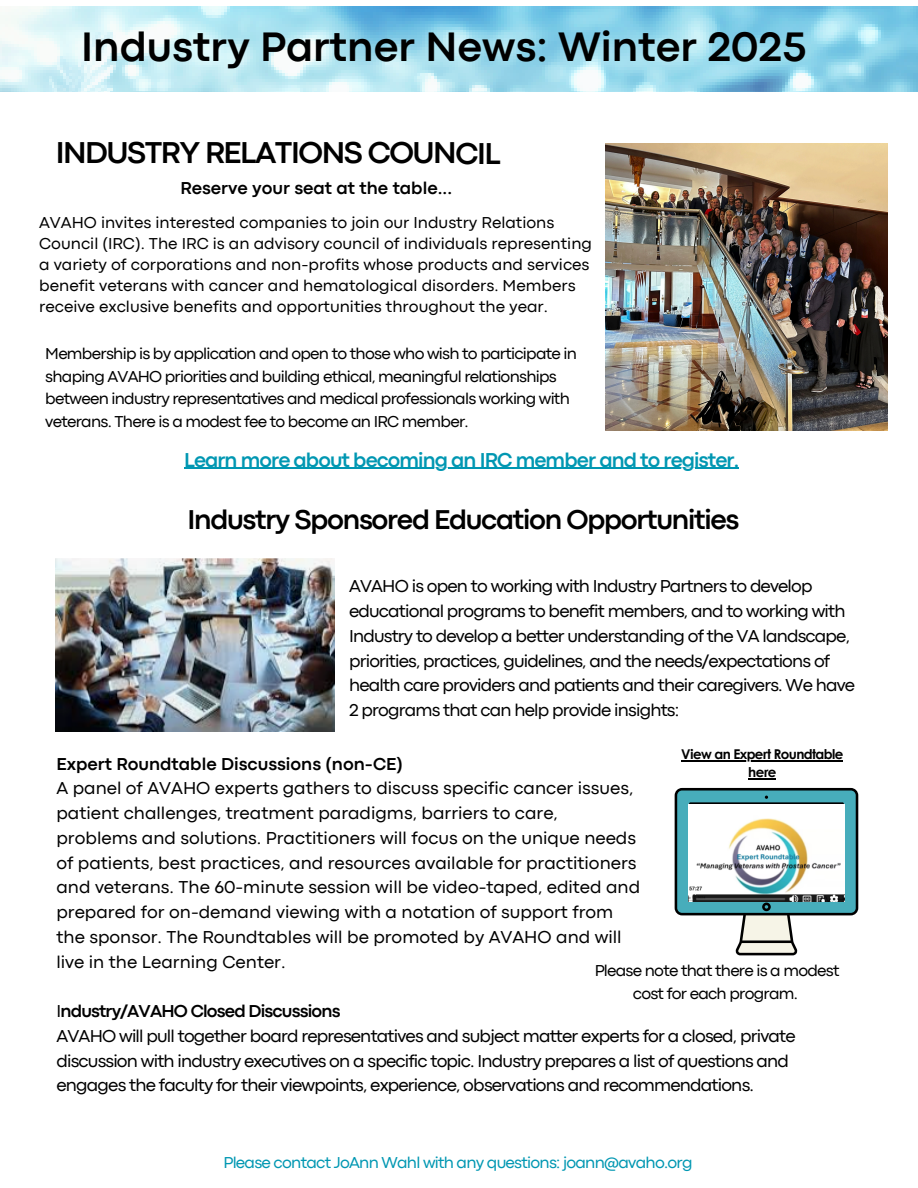
<style>
.page{position:relative;width:918px;height:1188px;background:#fff}
.page>*{position:absolute;margin:0;border:0;box-sizing:border-box;transform-origin:0 0}
.t1{font:700 42.9px "Codec Pro";color:#000}
.t2{font:700 31.5px "Codec Pro";letter-spacing:-.045em;color:#000}
.t3{font:700 28.35px "Codec Pro";letter-spacing:-.045em;color:#000}
.t4{font:700 21px "Codec Pro";letter-spacing:-.045em;color:#0097b2}
.t5{font:18px/24.8px "Codec Pro";letter-spacing:-.045em;color:#000}
.t6{font:18px/24.8px "Codec Pro";color:#000}
.t7{font:700 18px "Codec Pro";color:#000}
.t8{font:700 18px "Codec Pro";letter-spacing:-.045em;color:#000}
.t9{font:16.5px/21px "Codec Pro";color:#000}
.t10{font:16.5px/22.5px "Codec Pro";letter-spacing:-.045em;color:#000}
.t11{font:16.5px "Codec Pro";letter-spacing:-.045em;color:#0097b2}
.t12{font:700 13.5px/18px "Century Gothic";letter-spacing:-.045em;color:#000;text-align:center}
.s1{font-weight:400}
</style>
<div class="page">
<img style="left:0;top:6px;width:918px;height:86px">
<img style="left:606px;top:143px;width:282px;height:288px">
<hr style="left:184px;top:468px;width:554px;height:1px;background:#0097b2">
<img style="left:56px;top:559px;width:278px;height:172px">
<svg style="left:675px;top:788px;width:183px;height:167px"></svg>
<img style="left:688px;top:805px;width:157px;height:96px">
<hr style="left:681px;top:760px;width:162px;height:1px;background:#000">
<svg style="left:748px;top:778px;width:28px;height:1px"></svg>
<h1 class="t1" style="left:81px;top:31px;width:727px">Industry Partner News: Winter 2025</h1>
<h2 class="t2" style="left:56px;top:141px;width:447px">INDUSTRY RELATIONS COUNCIL</h2>
<h6 class="t7" style="left:180px;top:182px;width:273px">Reserve your seat at the table...</h6>
<p class="t9" style="left:39px;top:213px;width:554px">AVAHO invites interested companies to join our Industry Relations Council (IRC). The IRC is an advisory council of individuals representing a variety of corporations and non-profits whose products and services benefit veterans with cancer and hematological disorders. Members receive exclusive benefits and opportunities throughout the year.</p>
<p class="t10" style="left:45px;top:344px;width:533px">Membership is by application and open to those who wish to participate in shaping AVAHO priorities and building ethical, meaningful relationships between industry representatives and medical professionals working with veterans. There is a modest fee to become an IRC member.</p>
<p class="t4" style="left:184px;top:452px;width:557px">Learn more about becoming an IRC member and to register.</p>
<h3 class="t3" style="left:188px;top:510px;width:553px">Industry Sponsored Education Opportunities</h3>
<p class="t5" style="left:349px;top:575px;width:508px">AVAHO is open to working with Industry Partners to develop educational programs to benefit members, and to working with Industry to develop a better understanding of the VA landscape, priorities, practices, guidelines, and the needs/expectations of health care providers and patients and their caregivers. We have 2 programs that can help provide insights:</p>
<p class="t7" style="left:56px;top:757px;width:348px">Expert Roundtable Discussions (non-CE)</p>
<p class="t6" style="left:56px;top:777px;width:585px">A panel of AVAHO experts gathers to discuss specific cancer issues, patient challenges, treatment paradigms, barriers to care, problems and solutions. Practitioners will focus on the unique needs of patients, best practices, and resources available for practitioners and veterans. The 60-minute session will be video-taped, edited and prepared for on-demand viewing with a notation of support from the sponsor. The Roundtables will be promoted by AVAHO and will live in the Learning Center.</p>
<p class="t12" style="left:681px;top:744px;width:164px">View an Expert Roundtable here</p>
<p class="t10" style="left:595px;top:961px;width:246px;text-align:center">Please note that there is a modest cost for each program.</p>
<p class="t8" style="left:56px;top:1005px;width:286px"><span class="s1">I</span>ndustry/AVAHO Closed Discussions</p>
<p class="t5" style="left:56px;top:1025px;width:741px">AVAHO will pull together board representatives and subject matter experts for a closed, private discussion with industry executives on a specific topic. Industry prepares a list of questions and engages the faculty for their viewpoints, experience, observations and recommendations.</p>
<p class="t11" style="left:223px;top:1157px;width:471px">Please contact JoAnn Wahl with any questions: joann@avaho.org</p>
</div>
